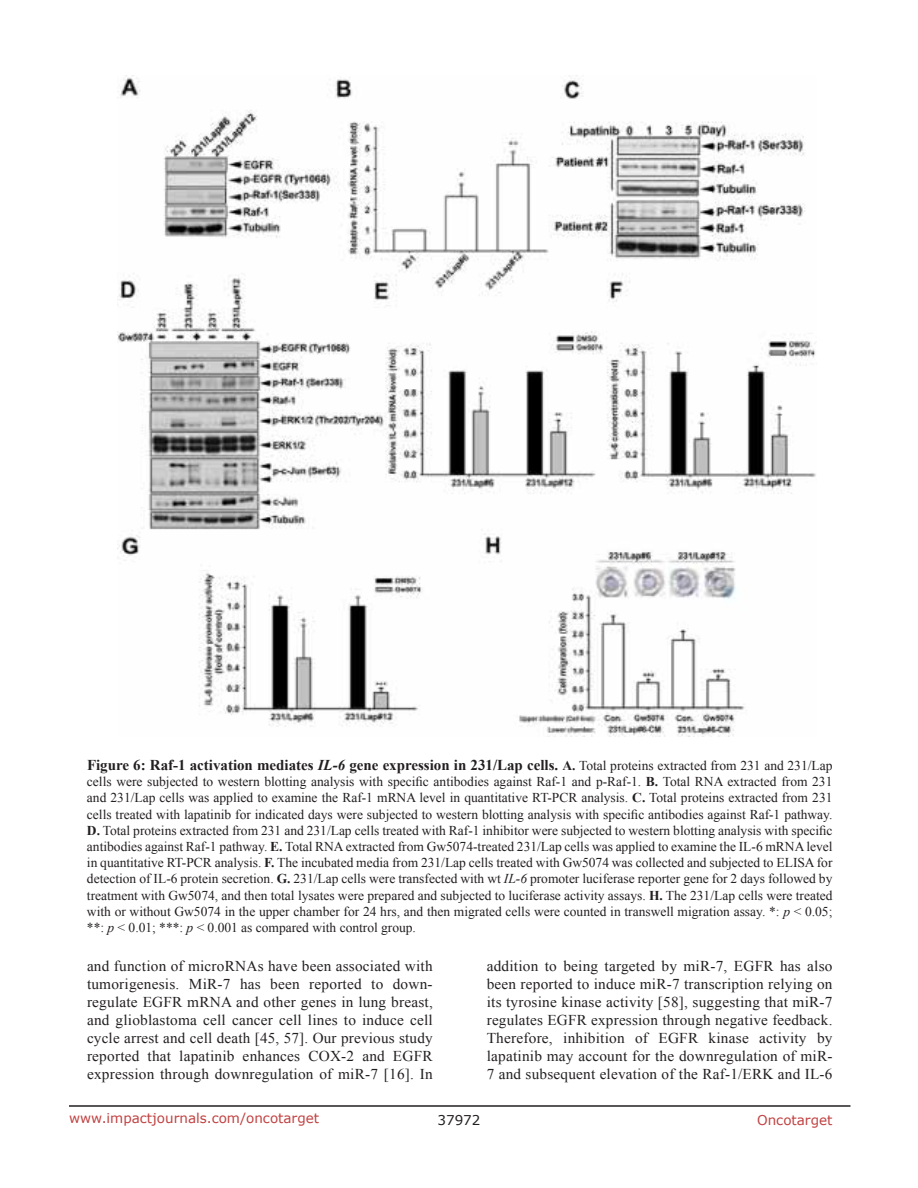
<style>
.page{position:relative;width:918px;height:1188px;background:#fff}
.page>*{position:absolute;margin:0;border:0;box-sizing:border-box;transform-origin:0 0}
.t1{font:15px/18px "Times New Roman";letter-spacing:.015em;color:#231f20;text-align:justify}
.t2{font:700 15px "Times New Roman";color:#231f20}
.t3{font:13.5px/16.2px "Times New Roman";color:#231f20;text-align:justify}
.t4{font:13.5px "Verdana";color:#c14141}
.t5{font:13.5px "Verdana";color:#231f20}
.s1{font-style:italic}
.s2{font-size:13.5px}
.s3{font-weight:400;font-size:13.5px}
.s4{font-weight:700}
</style>
<div class="page">
<hr style="left:69px;top:1105px;width:781px;height:2px;background:#231f20">
<img style="left:118px;top:75px;width:698px;height:661px">
<p class="t2" style="left:87px;top:755px;width:747px">Figure 6: Raf-1 activation mediates <span class="s1">IL-6</span> gene expression in 231/Lap cells. <span class="s2">A.</span> <span class="s3">Total proteins extracted from 231 and 231/Lap</span></p>
<p class="t3" style="left:87px;top:773px;width:747px">cells were subjected to western blotting analysis with specific antibodies against Raf-1 and p-Raf-1. <span class="s4">B.</span> Total RNA extracted from 231 and 231/Lap cells was applied to examine the Raf-1 mRNA level in quantitative RT-PCR analysis. <span class="s4">C.</span> Total proteins extracted from 231 cells treated with lapatinib for indicated days were subjected to western blotting analysis with specific antibodies against Raf-1 pathway.<br><span class="s4">D.</span> Total proteins extracted from 231 and 231/Lap cells treated with Raf-1 inhibitor were subjected to western blotting analysis with specific antibodies against Raf-1 pathway. <span class="s4">E.</span> Total RNA extracted from Gw5074-treated 231/Lap cells was applied to examine the IL-6 mRNA level in quantitative RT-PCR analysis. <span class="s4">F.</span> The incubated media from 231/Lap cells treated with Gw5074 was collected and subjected to ELISA for detection of IL-6 protein secretion. <span class="s4">G.</span> 231/Lap cells were transfected with wt <span class="s1">IL-6</span> promoter luciferase reporter gene for 2 days followed by treatment with Gw5074, and then total lysates were prepared and subjected to luciferase activity assays. <span class="s4">H.</span> The 231/Lap cells were treated with or without Gw5074 in the upper chamber for 24 hrs, and then migrated cells were counted in transwell migration assay. *: <span class="s1">p</span> &lt; 0.05; **: <span class="s1">p</span> &lt; 0.01; ***: <span class="s1">p</span> &lt; 0.001 as compared with control group.</p>
<p class="t1" style="left:87px;top:957px;width:347px">and function of microRNAs have been associated with tumorigenesis. MiR-7 has been reported to down&shy;regulate EGFR mRNA and other genes in lung breast, and glioblastoma cell cancer cell lines to induce cell cycle arrest and cell death [45, 57]. Our previous study reported that lapatinib enhances COX-2 and EGFR expression through downregulation of miR-7 [16]. In</p>
<p class="t1" style="left:487px;top:957px;width:347px">addition to being targeted by miR-7, EGFR has also been reported to induce miR-7 transcription relying on its tyrosine kinase activity [58], suggesting that miR-7 regulates EGFR expression through negative feedback.<br>Therefore, inhibition of EGFR kinase activity by lapatinib may account for the downregulation of miR-7 and subsequent elevation of the Raf-1/ERK and IL-6</p>
<p class="t4" style="left:69px;top:1109px;width:252px">www.impactjournals.com/oncotarget</p>
<p class="t5" style="left:438px;top:1111px;width:44px">37972</p>
<p class="t4" style="left:757px;top:1111px;width:77px">Oncotarget</p>
</div>
